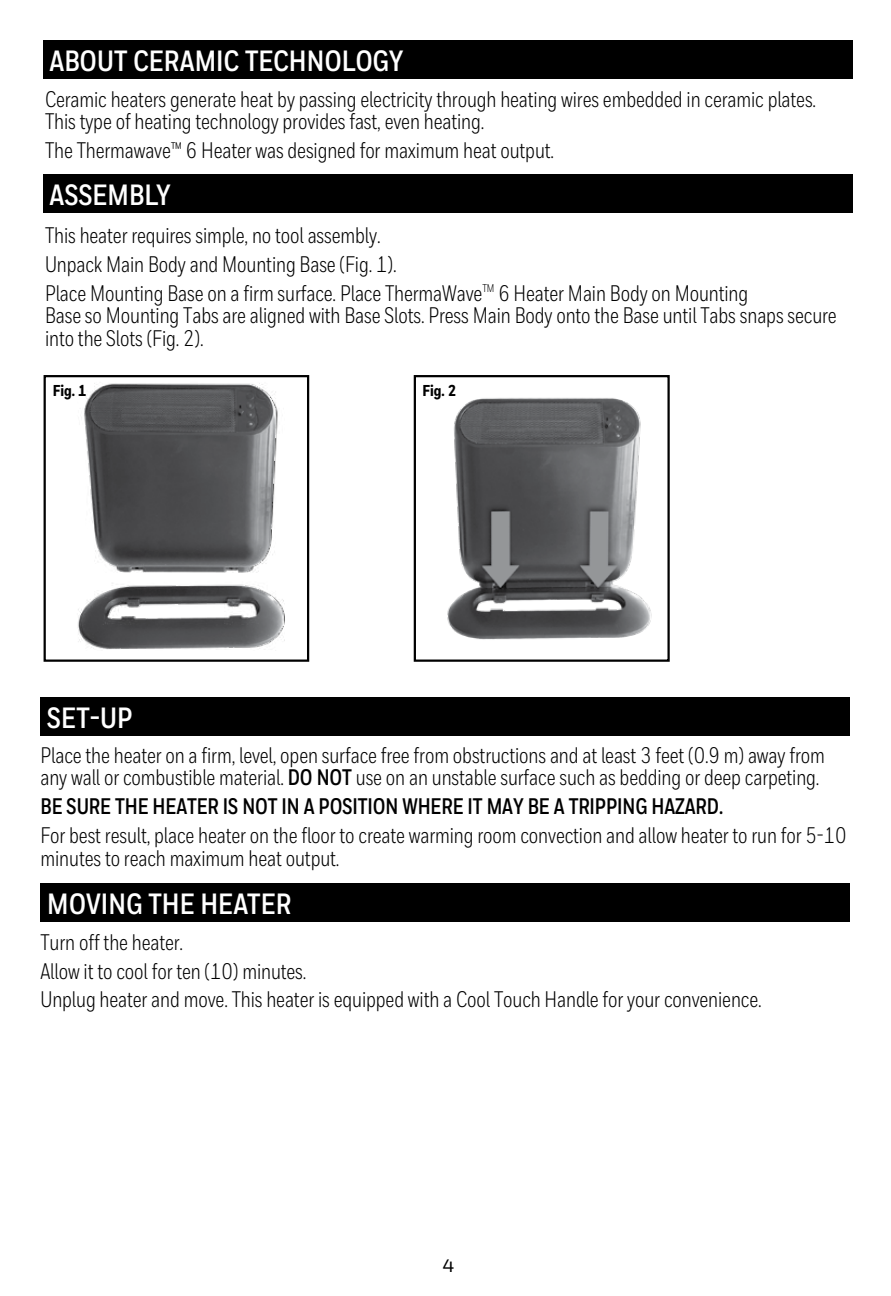
<style>
.page{position:relative;width:891px;height:1296px;background:#fff}
.page>*{position:absolute;margin:0;border:0;box-sizing:border-box;transform-origin:0 0}
.t1{font:700 29.25px "Honeywell Cond";color:#fff}
.t2{font:22.5px/29px "Honeywell Cond";letter-spacing:-.005em;color:#000;scale:.95 1}
.t3{font:700 22.5px "Honeywell Cond";letter-spacing:-.005em;color:#000;scale:.95 1}
.t4{font:500 18px "Honeywell Sans";color:#000}
.t5{font:800 15.75px "Honeywell Cond";color:#000}
.s1{font-weight:700}
</style>
<div class="page">
<div style="left:40px;top:698px;width:810px;height:38px;background:#000"></div>
<div style="left:40px;top:884px;width:810px;height:38px;background:#000"></div>
<div style="left:43px;top:40px;width:810px;height:39px;background:#000"></div>
<div style="left:43px;top:174px;width:810px;height:38px;background:#000"></div>
<img style="left:78px;top:383px;width:207px;height:266px">
<div style="left:44px;top:375px;width:265px;height:287px;border:2px solid #000"></div>
<img style="left:447px;top:398px;width:205px;height:242px">
<div style="left:414px;top:375px;width:256px;height:287px;border:2px solid #000"></div>
<h1 class="t1" style="left:50px;top:43px;width:355px">ABOUT CERAMIC TECHNOLOGY</h1>
<p class="t2" style="left:45px;top:88px;width:813px;line-height:22.5px">Ceramic heaters generate heat by passing electricity through heating wires embedded in ceramic plates.<br>This type of heating technology provides fast, even heating.</p>
<p class="t2" style="left:45px;top:136px;width:537px">The Thermawave™ 6 Heater was designed for maximum heat output.</p>
<h1 class="t1" style="left:50px;top:177px;width:123px">ASSEMBLY</h1>
<p class="t2" style="left:45px;top:221px;width:742px">This heater requires simple, no tool assembly.<br>Unpack Main Body and Mounting Base (Fig. 1).<br>Place Mounting Base on a firm surface. Place ThermaWave<sup>TM</sup> 6 Heater Main Body on Mounting</p>
<p class="t2" style="left:45px;top:304px;width:835px;line-height:22.5px">Base so Mounting Tabs are aligned with Base Slots. Press Main Body onto the Base until Tabs snaps secure into the Slots (Fig. 2).</p>
<p class="t5" style="left:53px;top:381px;width:35px">Fig. 1</p>
<p class="t5" style="left:422px;top:381px;width:35px">Fig. 2</p>
<h1 class="t1" style="left:47px;top:700px;width:87px">SET-UP</h1>
<p class="t2" style="left:40px;top:744px;width:827px;line-height:22.5px">Place the heater on a firm, level, open surface free from obstructions and at least 3 feet (0.9 m) away from any wall or combustible material. <span class="s1">DO NOT</span> use on an unstable surface such as bedding or deep carpeting.</p>
<p class="t3" style="left:40px;top:793px;width:720px">BE SURE THE HEATER IS NOT IN A POSITION WHERE IT MAY BE A TRIPPING HAZARD.</p>
<p class="t2" style="left:40px;top:824px;width:850px;line-height:22.5px">For best result, place heater on the floor to create warming room convection and allow heater to run for 5-10 minutes to reach maximum heat output.</p>
<h1 class="t1" style="left:47px;top:886px;width:245px">MOVING THE HEATER</h1>
<p class="t2" style="left:40px;top:927px;width:761px">Turn off the heater.<br>Allow it to cool for ten (10) minutes.<br>Unplug heater and move. This heater is equipped with a Cool Touch Handle for your convenience.</p>
<p class="t4" style="left:443px;top:1255px;width:13px">4</p>
</div>
